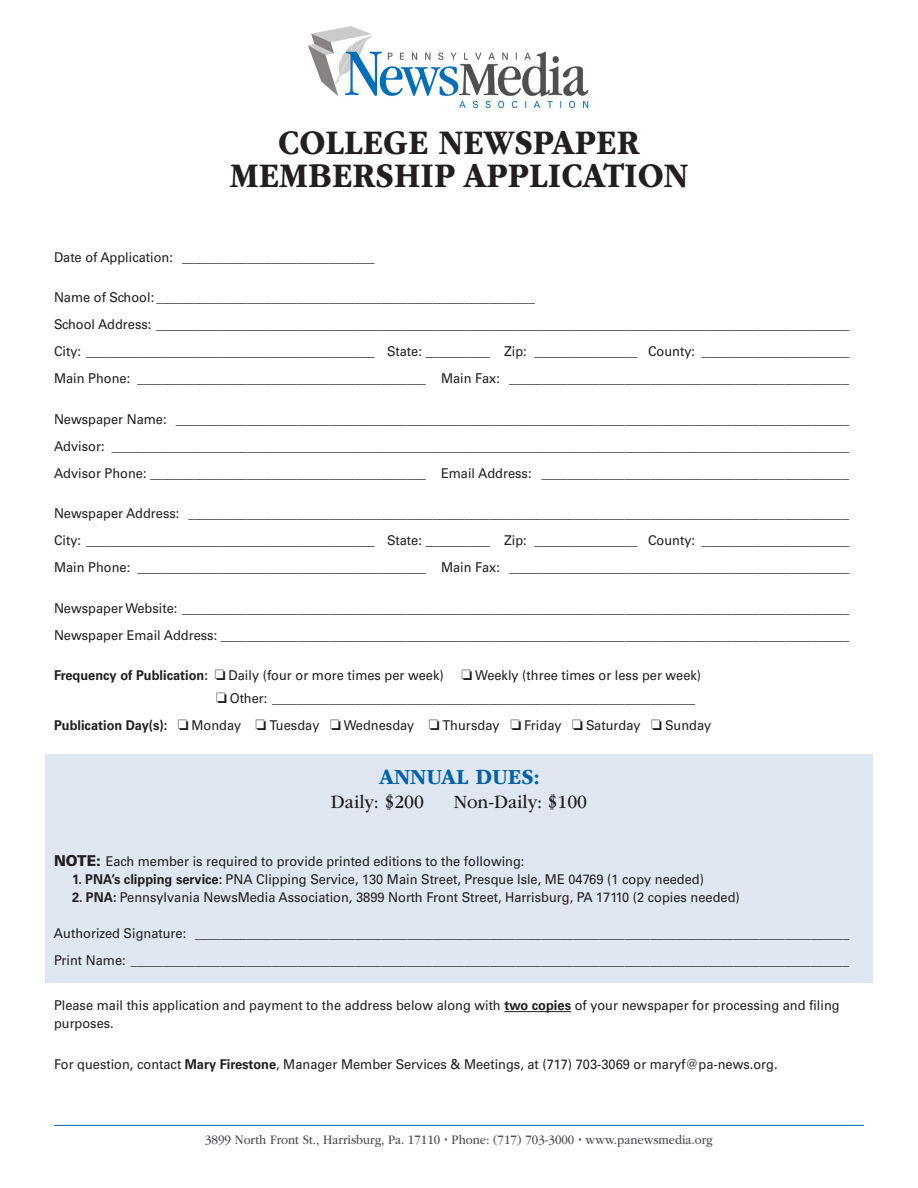
<style>
.page{position:relative;width:918px;height:1188px;background:#fff}
.page>*{position:absolute;margin:0;border:0;box-sizing:border-box;transform-origin:0 0}
.t1{font:700 36px "ITC Garamond Std";color:#231f20;scale:.9 1}
.t2{font:700 22.5px "ITC Garamond Std";color:#0163a7;scale:.95 1}
.t3{font:19.5px "ITC Garamond Std";color:#231f20;scale:.95 1}
.t4{font:13.5px/18px "Univers LT Std";color:#231f20;scale:.95 1}
.t5{font:13.5px "ITC Garamond Std";color:#4e4d55;scale:.9 1}
.s1{font-weight:700}
.s2{font-weight:900;font-size:15px}
.s3{font-family:"Myriad Pro";font-weight:700}
</style>
<div class="page">
<div style="left:45px;top:754px;width:828px;height:229px;background:#e1e7f2"></div>
<img style="left:309px;top:27px;width:280px;height:82px">
<hr style="left:54px;top:1125px;width:810px;height:1px;background:#0163a7">
<hr style="left:504px;top:1011px;width:67px;height:1px;background:#231f20">
<p class="t1" style="left:278px;top:123px;width:403px">COLLEGE NEWSPAPER</p>
<p class="t1" style="left:230px;top:156px;width:511px">MEMBERSHIP APPLICATION</p>
<p class="t4" style="left:54px;top:248px;width:339px">Date of Application: ______________________________</p>
<p class="t4" style="left:54px;top:289px;width:508px">Name of School: ___________________________________________________________</p>
<p class="t4" style="left:54px;top:316px;width:838px">School Address: ____________________________________________________________________________________________________________</p>
<p class="t4" style="left:54px;top:343px;width:838px">City: _____________________________________________ State: __________ Zip: ________________ County: _______________________</p>
<p class="t4" style="left:54px;top:370px;width:839px">Main Phone: _____________________________________________ Main Fax: _____________________________________________________</p>
<p class="t4" style="left:54px;top:410px;width:838px">Newspaper Name: _________________________________________________________________________________________________________</p>
<p class="t4" style="left:54px;top:437px;width:838px">Advisor: ___________________________________________________________________________________________________________________</p>
<p class="t4" style="left:54px;top:464px;width:839px">Advisor Phone: ___________________________________________ Email Address: ________________________________________________</p>
<p class="t4" style="left:54px;top:505px;width:838px">Newspaper Address: _______________________________________________________________________________________________________</p>
<p class="t4" style="left:54px;top:532px;width:838px">City: _____________________________________________ State: __________ Zip: ________________ County: _______________________</p>
<p class="t4" style="left:54px;top:559px;width:839px">Main Phone: _____________________________________________ Main Fax: _____________________________________________________</p>
<p class="t4" style="left:54px;top:599px;width:838px">Newspaper Website: ________________________________________________________________________________________________________</p>
<p class="t4" style="left:54px;top:626px;width:838px">Newspaper Email Address: __________________________________________________________________________________________________</p>
<p class="t4" style="left:54px;top:667px;width:683px"><span class="s1">Frequency of Publication:</span> □ Daily (four or more times per week) □ Weekly (three times or less per week)</p>
<p class="t4" style="left:216px;top:689px;width:506px">□ Other: __________________________________________________________________</p>
<p class="t4" style="left:54px;top:716px;width:693px"><span class="s1">Publication Day(s):</span> □ Monday □ Tuesday □ Wednesday □ Thursday □ Friday □ Saturday □ Sunday</p>
<p class="t2" style="left:379px;top:764px;width:171px">ANNUAL DUES:</p>
<p class="t3" style="left:331px;top:791px;width:99px">Daily: $200</p>
<p class="t3" style="left:454px;top:791px;width:142px">Non-Daily: $100</p>
<p class="t4" style="left:54px;top:853px;width:497px"><span class="s2">NOTE:</span> Each member is required to provide printed editions to the following:</p>
<p class="t4" style="left:72px;top:871px;width:667px"><span class="s1">1. PNA’s clipping service:</span> PNA Clipping Service, 130 Main Street, Presque Isle, ME 04769 (1 copy needed)</p>
<p class="t4" style="left:72px;top:889px;width:704px"><span class="s1">2. PNA:</span> Pennsylvania NewsMedia Association, 3899 North Front Street, Harrisburg, PA 17110 (2 copies needed)</p>
<p class="t4" style="left:54px;top:925px;width:839px">Authorized Signature: ______________________________________________________________________________________________________</p>
<p class="t4" style="left:54px;top:952px;width:838px">Print Name: ________________________________________________________________________________________________________________</p>
<p class="t4" style="left:54px;top:997px;width:829px">Please mail this application and payment to the address below along with <span class="s1">two copies</span> of your newspaper for processing and filing purposes.</p>
<p class="t4" style="left:54px;top:1055px;width:763px">For question, contact <span class="s1">Mary Firestone</span>, Manager Member Services &amp; Meetings, at (717) 703-3069 or maryf@pa-news.org.</p>
<p class="t5" style="left:205px;top:1133px;width:566px">3899 North Front St., Harrisburg, Pa. 17110 <span class="s3">·</span> Phone: (717) 703-3000 <span class="s3">·</span> www.panewsmedia.org</p>
</div>
